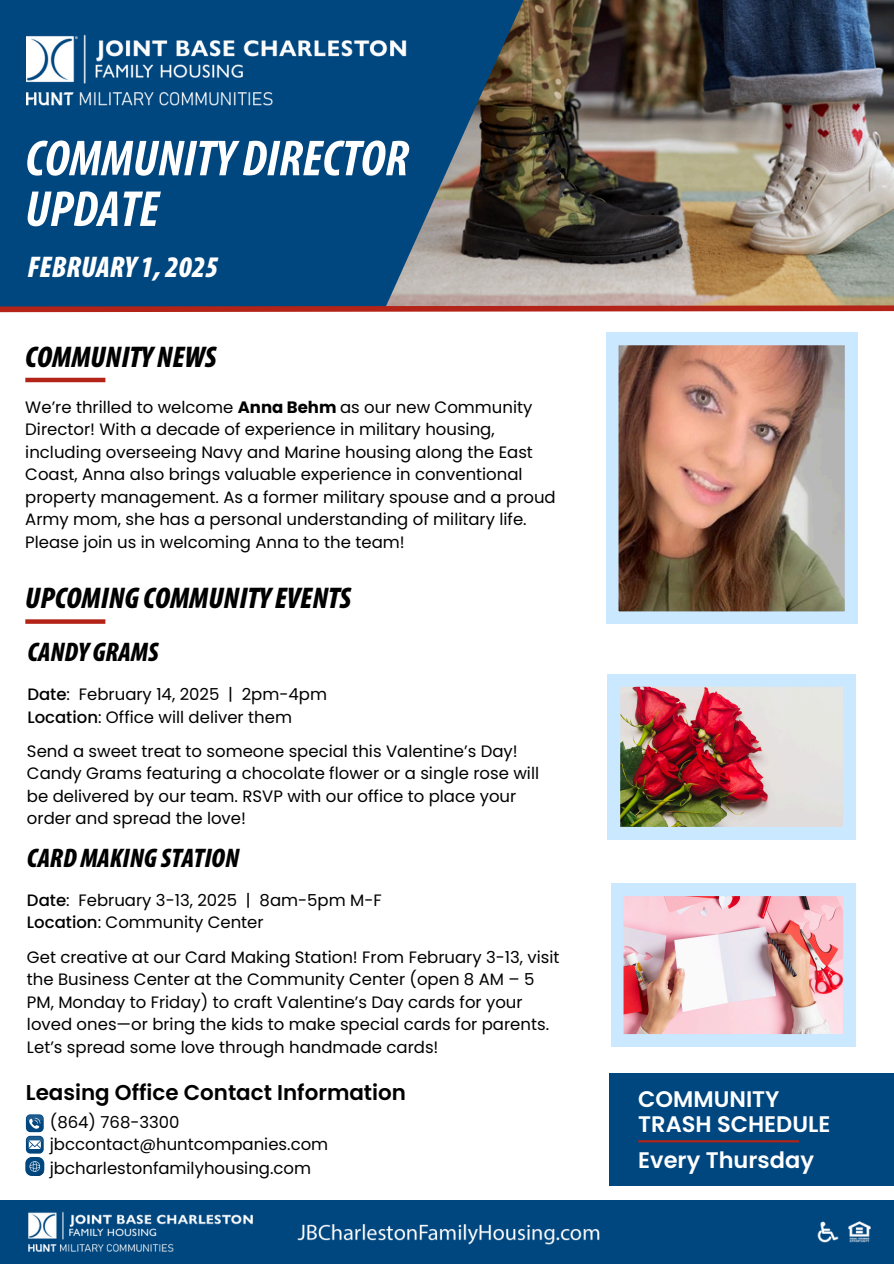
<style>
.page{position:relative;width:894px;height:1264px;background:#fff}
.page>*{position:absolute;margin:0;border:0;box-sizing:border-box;transform-origin:0 0}
.t1{font:italic 700 condensed 51px/50.7px "Myriad Pro";color:#fff}
.t2{font:italic 900 condensed 30px "Myriad Pro";color:#000}
.t3{font:italic 900 condensed 30px "Myriad Pro";color:#fff}
.t4{font:italic 900 condensed 27px "Myriad Pro";color:#000}
.t5{font:600 22.5px/24.8px "Poppins";color:#fff}
.t6{font:600 21.45px "Poppins";color:#000}
.t7{font:16.5px/22.5px "Poppins";color:#000}
.s1{font-weight:700}
.s2{font-weight:500}
</style>
<div class="page">
<img style="left:560px;top:0;width:333px;height:302px">
<svg style="left:0;top:0;width:560px;height:302px;background:#194c75"></svg>
<div style="left:0;top:1200px;width:893px;height:63px;background:#00467f"></div>
<img style="left:28px;top:1211px;width:843px;height:41px">
<svg style="left:0;top:302px;width:893px;height:11px;background:#a15e5d"></svg>
<hr style="left:25px;top:378px;width:80px;height:4px;background:#b32317">
<div style="left:609px;top:1073px;width:284px;height:112px;background:#00467f"></div>
<hr style="left:638px;top:1140px;width:160px;height:2px;background:#b32317">
<svg style="left:26px;top:1114px;width:18px;height:39px"></svg>
<svg style="left:25px;top:1156px;width:19px;height:19px"></svg>
<svg style="left:30px;top:1161px;width:14px;height:14px"></svg>
<img style="left:27px;top:31px;width:395px;height:82px">
<img style="left:606px;top:333px;width:250px;height:290px">
<div style="left:25px;top:619px;width:80px;height:5px;background:#b32317"></div>
<img style="left:607px;top:674px;width:248px;height:165px">
<img style="left:611px;top:883px;width:244px;height:163px">
<p class="t1" style="left:25px;top:137px;width:385px">COMMUNITY DIRECTOR<br>UPDATE</p>
<p class="t3" style="left:27px;top:254px;width:193px">FEBRUARY 1, 2025</p>
<p class="t2" style="left:25px;top:345px;width:192px">COMMUNITY NEWS</p>
<p class="t7" style="left:25px;top:396px;width:532px">We’re thrilled to welcome <span class="s1">Anna Behm</span> as our new Community Director! With a decade of experience in military housing, including overseeing Navy and Marine housing along the East Coast, Anna also brings valuable experience in conventional property management. As a former military spouse and a proud Army mom, she has a personal understanding of military life.<br>Please join us in welcoming Anna to the team!</p>
<h2 class="t2" style="left:25px;top:586px;width:327px">UPCOMING COMMUNITY EVENTS</h2>
<h2 class="t4" style="left:27px;top:640px;width:133px">CANDY GRAMS</h2>
<p class="t7" style="left:27px;top:683px;width:301px"><span class="s2">Date</span>: February 14, 2025 | 2pm-4pm</p>
<p class="t7" style="left:27px;top:705px;width:266px"><span class="s2">Location</span>: Office will deliver them</p>
<p class="t7" style="left:27px;top:740px;width:513px">Send a sweet treat to someone special this Valentine’s Day!<br>Candy Grams featuring a chocolate flower or a single rose will be delivered by our team. RSVP with our office to place your order and spread the love!</p>
<h2 class="t4" style="left:27px;top:846px;width:214px">CARDMAKING STATION</h2>
<p class="t7" style="left:27px;top:888px;width:356px"><span class="s2">Date</span>: February 3-13, 2025 | 8am-5pm M-F</p>
<p class="t7" style="left:27px;top:911px;width:238px"><span class="s2">Location</span>: Community Center</p>
<p class="t7" style="left:27px;top:945px;width:534px">Get creative at our Card Making Station! From February 3-13, visit the Business Center at the Community Center (open 8 AM – 5<br>PM, Monday to Friday) to craft Valentine’s Day cards for your loved ones—or bring the kids to make special cards for parents.<br>Let’s spread some love through handmade cards!</p>
<h1 class="t6" style="left:26px;top:1077px;width:381px">Leasing Office Contact Information</h1>
<h2 class="t7" style="left:50px;top:1111px;width:131px">(864) 768-3300</h2>
<p class="t7" style="left:50px;top:1132px;width:280px">jbccontact@huntcompanies.com</p>
<p class="t7" style="left:50px;top:1156px;width:263px">jbcharlestonfamilyhousing.com</p>
<h2 class="t5" style="left:638px;top:1086px;width:193px">COMMUNITY<br>TRASH SCHEDULE</h2>
<p class="t5" style="left:638px;top:1147px;width:177px">Every Thursday</p>
</div>
